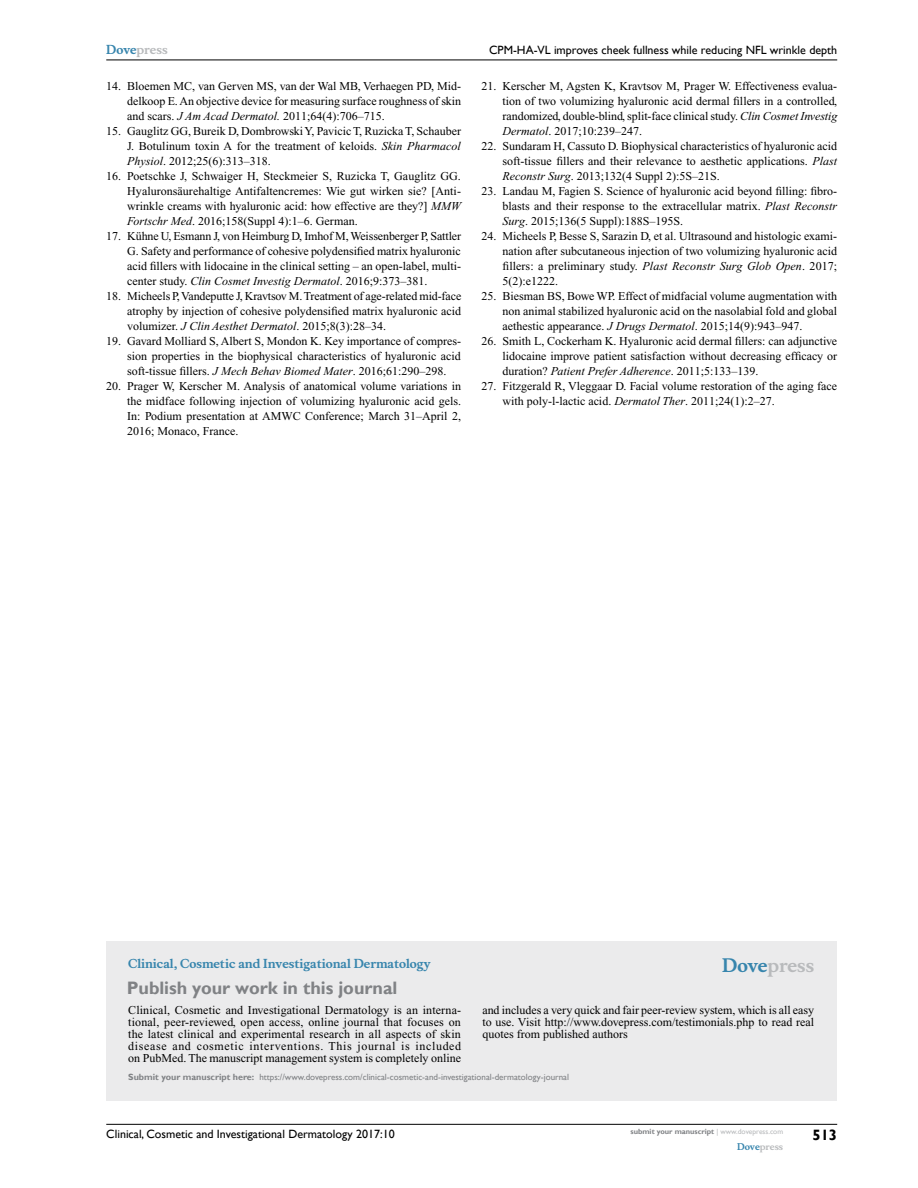
<style>
.page{position:relative;width:918px;height:1188px;background:#fff}
.page>*{position:absolute;margin:0;border:0;box-sizing:border-box;transform-origin:0 0}
.t1{font:700 18px "Gill Sans";color:#808285}
.t2{font:700 18px "Musee";color:#b8babc}
.t3{font:700 15px "Gill Sans";color:#000}
.t4{font:12px/15px "Times New Roman";color:#000;text-align:justify}
.t5{font:12px "Gill Sans";color:#000}
.t6{font:700 12px "Musee";color:#3785ad}
.t7{font:700 12px "Musee";color:#b8babc}
.t8{font:9px "Gill Sans";color:#808285}
.t9{font:700 9px "Musee";color:#b8babc}
.t10{font:700 7.5px "Gill Sans";color:#808285}
.s1{color:#3785ad}
.s2{font-style:italic}
.s3{font-weight:700}
.s4{font-weight:400;color:#b8babc}
</style>
<div class="page">
<div style="left:106px;top:941px;width:731px;height:159px;background:#ebebec"></div>
<hr style="left:106px;top:1124px;width:731px;height:1px;background:#000">
<hr style="left:106px;top:60px;width:731px;height:1px;background:#000">
<p class="t7" style="left:106px;top:43px;width:63px"><span class="s1">Dove</span>press</p>
<p class="t4" style="left:127px;top:79px;width:335px;text-indent:-21px">14. Bloemen MC, van Gerven MS, van der Wal MB, Verhaegen PD, Mid&shy;delkoop E. An objective device for measuring surface roughness of skin and scars. <span class="s2">J Am Acad Dermatol.</span> 2011;64(4):706–715.</p>
<p class="t4" style="left:127px;top:124px;width:335px;text-indent:-21px">15. Gauglitz GG, Bureik D, Dombrowski Y, Pavicic T, Ruzicka T, Schauber J. Botulinum toxin A for the treatment of keloids. <span class="s2">Skin Pharmacol Physiol</span>. 2012;25(6):313–318.</p>
<p class="t4" style="left:127px;top:169px;width:335px;text-indent:-21px">16. Poetschke J, Schwaiger H, Steckmeier S, Ruzicka T, Gauglitz GG.<br>Hyaluronsäurehaltige Antifaltencremes: Wie gut wirken sie? [Anti&shy;wrinkle creams with hyaluronic acid: how effective are they?] <span class="s2">MMW Fortschr Med</span>. 2016;158(Suppl 4):1–6. German.</p>
<p class="t4" style="left:127px;top:229px;width:335px;text-indent:-21px">17. Kühne U, Esmann J, von Heimburg D, Imhof M, Weissenberger P, Sattler G. Safety and performance of cohesive polydensified matrix hyaluronic acid fillers with lidocaine in the clinical setting – an open-label, multi&shy;center study. <span class="s2">Clin Cosmet Investig Dermatol</span>. 2016;9:373–381.</p>
<p class="t4" style="left:127px;top:289px;width:336px;text-indent:-21px">18. Micheels P, Vandeputte J, Kravtsov M. Treatment of age-related mid-face atrophy by injection of cohesive polydensified matrix hyaluronic acid volumizer. <span class="s2">J Clin Aesthet Dermatol</span>. 2015;8(3):28–34.</p>
<p class="t4" style="left:127px;top:334px;width:335px;text-indent:-21px">19. Gavard Molliard S, Albert S, Mondon K. Key importance of compres&shy;sion properties in the biophysical characteristics of hyaluronic acid soft-tissue fillers. <span class="s2">J Mech Behav Biomed Mater</span>. 2016;61:290–298.</p>
<p class="t4" style="left:127px;top:379px;width:335px;text-indent:-21px">20. Prager W, Kerscher M. Analysis of anatomical volume variations in the midface following injection of volumizing hyaluronic acid gels.<br>In: Podium presentation at AMWC Conference; March 31–April 2, 2016; Monaco, France.</p>
<p class="t5" style="left:489px;top:43px;width:350px">CPM-HA-VL improves cheek fullness while reducing NFL wrinkle depth</p>
<p class="t4" style="left:503px;top:79px;width:336px;text-indent:-21px">21. Kerscher M, Agsten K, Kravtsov M, Prager W. Effectiveness evalua&shy;tion of two volumizing hyaluronic acid dermal fillers in a controlled, randomized, double-blind, split-face clinical study. <span class="s2">Clin Cosmet Investig Dermatol</span>. 2017;10:239–247.</p>
<p class="t4" style="left:503px;top:139px;width:336px;text-indent:-21px">22. Sundaram H, Cassuto D. Biophysical characteristics of hyaluronic acid soft-tissue fillers and their relevance to aesthetic applications. <span class="s2">Plast Reconstr Surg</span>. 2013;132(4 Suppl 2):5S–21S.</p>
<p class="t4" style="left:503px;top:184px;width:336px;text-indent:-21px">23. Landau M, Fagien S. Science of hyaluronic acid beyond filling: fibro&shy;blasts and their response to the extracellular matrix. <span class="s2">Plast Reconstr Surg</span>. 2015;136(5 Suppl):188S–195S.</p>
<p class="t4" style="left:503px;top:229px;width:336px;text-indent:-21px">24. Micheels P, Besse S, Sarazin D, et al. Ultrasound and histologic exami&shy;nation after subcutaneous injection of two volumizing hyaluronic acid fillers: a preliminary study. <span class="s2">Plast Reconstr Surg Glob Open</span>. 2017; 5(2):e1222.</p>
<p class="t4" style="left:503px;top:289px;width:336px;text-indent:-21px">25. Biesman BS, Bowe WP. Effect of midfacial volume augmentation with non animal stabilized hyaluronic acid on the nasolabial fold and global aethestic appearance. <span class="s2">J Drugs Dermatol</span>. 2015;14(9):943–947.</p>
<p class="t4" style="left:503px;top:334px;width:336px;text-indent:-21px">26. Smith L, Cockerham K. Hyaluronic acid dermal fillers: can adjunctive lidocaine improve patient satisfaction without decreasing efficacy or duration? <span class="s2">Patient Prefer Adherence</span>. 2011;5:133–139.</p>
<p class="t4" style="left:503px;top:379px;width:336px;text-indent:-21px">27. Fitzgerald R, Vleggaar D. Facial volume restoration of the aging face with poly-l-lactic acid. <span class="s2">Dermatol Ther</span>. 2011;24(1):2–27.</p>
<p class="t6" style="left:128px;top:956px;width:304px">Clinical, Cosmetic and Investigational Dermatology</p>
<h1 class="t1" style="left:127px;top:977px;width:272px">Publish your work in this journal</h1>
<h1 class="t2" style="left:722px;top:955px;width:94px"><span class="s1">Dove</span>press</h1>
<p class="t4" style="left:128px;top:1004px;width:334px;line-height:12px">Clinical, Cosmetic and Investigational Dermatology is an interna&shy;tional, peer-reviewed, open access, online journal that focuses on the latest clinical and experimental research in all aspects of skin disease and cosmetic interventions. This journal is included on PubMed. The manuscript management system is completely online</p>
<p class="t4" style="left:482px;top:1004px;width:333px;line-height:12px">and includes a very quick and fair peer-review system, which is all easy to use. Visit http://www.dovepress.com/testimonials.php to read real quotes from published authors</p>
<p class="t8" style="left:128px;top:1072px;width:442px"><span class="s3">Submit your manuscript here:</span> https://www.dovepress.com/clinical-cosmetic-and-investigational-dermatology-journal</p>
<p class="t5" style="left:106px;top:1127px;width:290px">Clinical, Cosmetic and Investigational Dermatology 2017:10</p>
<p class="t10" style="left:631px;top:1127px;width:154px">submit your manuscript <span class="s4">| www.dovepress.com</span></p>
<p class="t9" style="left:737px;top:1141px;width:48px"><span class="s1">Dove</span>press</p>
<p class="t3" style="left:812px;top:1126px;width:26px">513</p>
</div>
